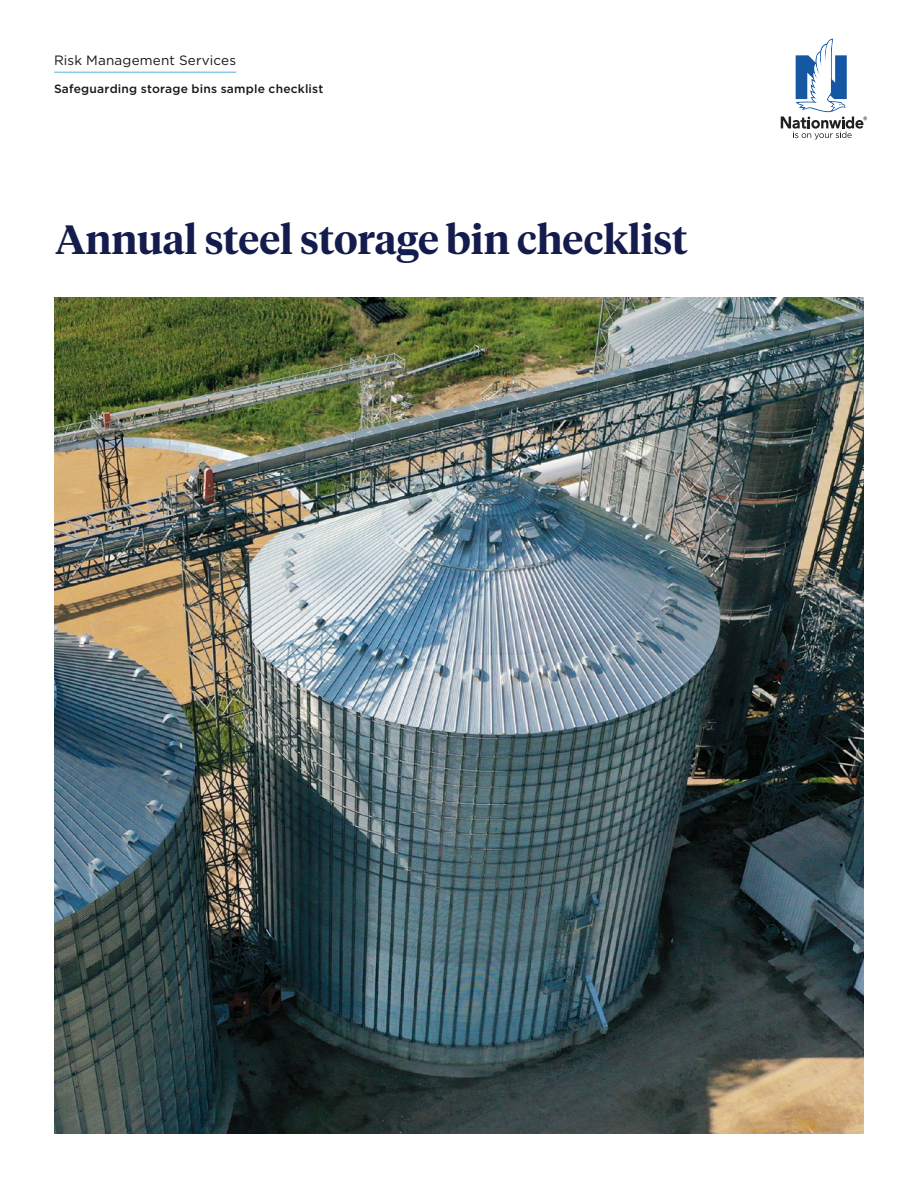
<style>
.page{position:relative;width:918px;height:1188px;background:#fff}
.page>*{position:absolute;margin:0;border:0;box-sizing:border-box;transform-origin:0 0}
.t1{font:600 40.5px "Tiempos Headline";color:#141b4d}
.t2{font:13.5px "Gotham";letter-spacing:.015em;color:#171717}
.t3{font:500 12px "Gotham";letter-spacing:.015em;color:#171717}
</style>
<div class="page">
<hr style="left:54px;top:72px;width:182px;height:1px;background:#8cc8e9">
<svg style="left:781px;top:39px;width:86px;height:100px"></svg>
<img style="left:55px;top:298px;width:808px;height:835px">
<p class="t2" style="left:54px;top:51px;width:184px">Risk Management Services</p>
<p class="t3" style="left:54px;top:80px;width:271px">Safeguarding storage bins sample checklist</p>
<h1 class="t1" style="left:55px;top:212px;width:634px">Annual steel storage bin checklist</h1>
</div>
